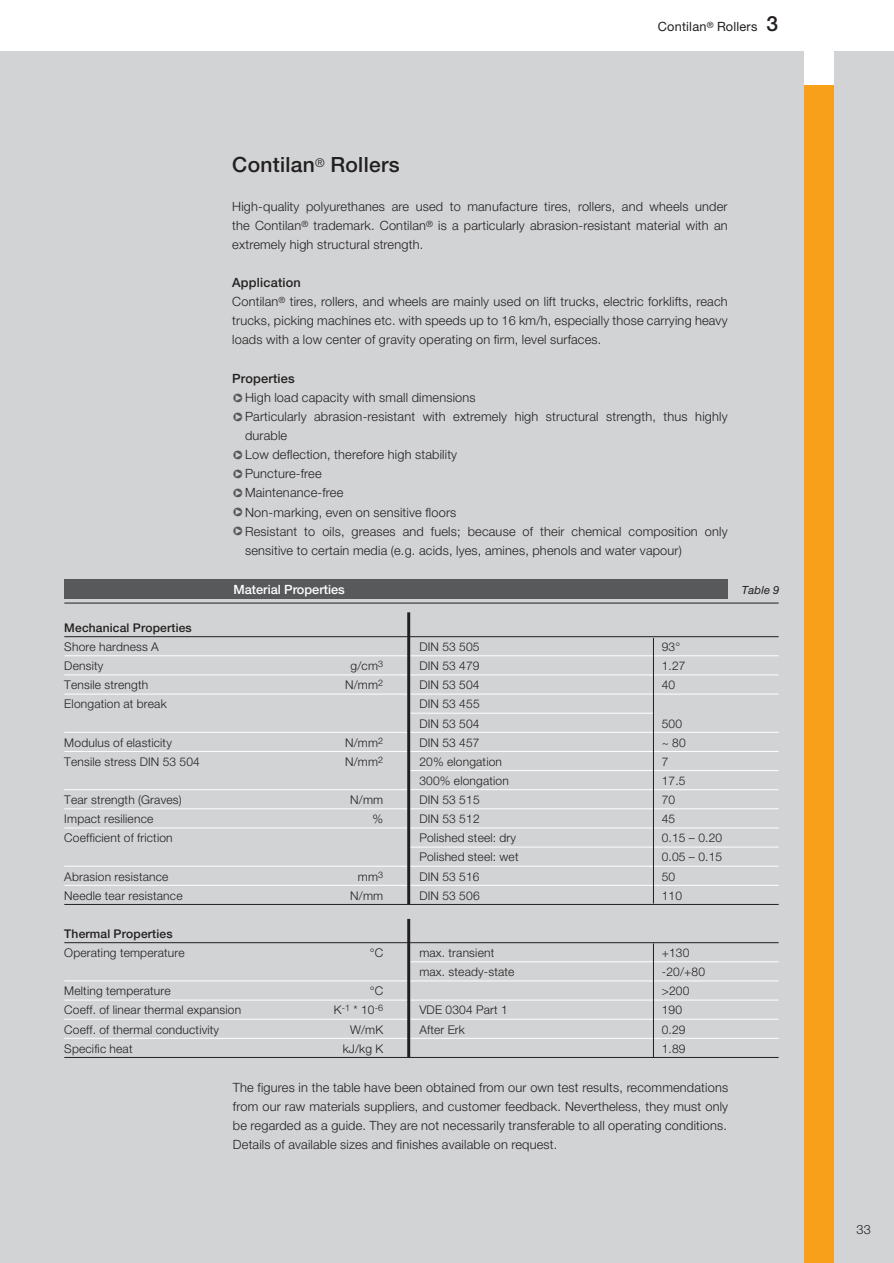
<style>
.page{position:relative;width:894px;height:1263px;background:#fff}
.page>*{position:absolute;margin:0;border:0;box-sizing:border-box;transform-origin:0 0}
.t1{font:500 21px "Helvetica Neue";letter-spacing:.015em;color:#231f20}
.t2{font:300 12.75px/19.2px "Helvetica Neue";letter-spacing:.015em;color:#231f20}
.t3{font:500 12.75px "Helvetica Neue";color:#fff}
.t4{font:12.75px "Helvetica Neue";letter-spacing:.015em;color:#231f20}
.t5{font:500 12.75px "Helvetica Neue";letter-spacing:.015em;color:#231f20}
.t6{font:300 12px/19.2px "Helvetica Neue";letter-spacing:.015em;color:#231f20}
.t7{font:500 12px "Helvetica Neue";letter-spacing:.015em;color:#231f20}
.t8{font:italic 11.25px "Helvetica Neue";letter-spacing:.015em;color:#231f20}
.s1{font-weight:500;font-size:21px}
.s2{font-weight:500}
.s3{color:#58595b}
</style>
<div class="page">
<div style="left:0;top:51px;width:894px;height:1212px;background:#d1d3d4"></div>
<div style="left:804px;top:0;width:30px;height:1263px;background:#fff"></div>
<div style="left:804px;top:85px;width:30px;height:1178px;background:#f9a01b"></div>
<hr style="left:64px;top:636px;width:715px;height:1px;background:#231f20">
<hr style="left:64px;top:656px;width:715px;height:1px;background:#fff">
<hr style="left:64px;top:675px;width:715px;height:1px;background:#fff">
<hr style="left:64px;top:694px;width:715px;height:1px;background:#fff">
<hr style="left:409px;top:713px;width:244px;height:1px;background:#fff">
<hr style="left:64px;top:732px;width:715px;height:1px;background:#fff">
<hr style="left:64px;top:751px;width:715px;height:1px;background:#fff">
<hr style="left:408px;top:770px;width:371px;height:1px;background:#fff">
<hr style="left:64px;top:789px;width:715px;height:1px;background:#fff">
<hr style="left:64px;top:809px;width:715px;height:1px;background:#fff">
<hr style="left:64px;top:828px;width:715px;height:1px;background:#fff">
<hr style="left:409px;top:847px;width:370px;height:1px;background:#fff">
<hr style="left:64px;top:866px;width:715px;height:1px;background:#fff">
<hr style="left:64px;top:885px;width:715px;height:1px;background:#fff">
<hr style="left:64px;top:904px;width:715px;height:1px;background:#231f20">
<hr style="left:64px;top:942px;width:715px;height:1px;background:#231f20">
<hr style="left:409px;top:962px;width:370px;height:1px;background:#fff">
<hr style="left:64px;top:981px;width:715px;height:1px;background:#fff">
<hr style="left:64px;top:1000px;width:715px;height:1px;background:#fff">
<hr style="left:64px;top:1019px;width:715px;height:1px;background:#fff">
<hr style="left:64px;top:1038px;width:715px;height:1px;background:#fff">
<hr style="left:64px;top:1057px;width:715px;height:1px;background:#231f20">
<hr style="left:407px;top:919px;width:3px;height:138px;background:#231f20">
<hr style="left:407px;top:612px;width:3px;height:292px;background:#231f20">
<hr style="left:653px;top:943px;width:1px;height:115px;background:#231f20">
<hr style="left:653px;top:638px;width:1px;height:266px;background:#231f20">
<div style="left:64px;top:580px;width:664px;height:19px;background:#58595b"></div>
<hr style="left:64px;top:603px;width:715px;height:1px;background:#231f20">
<p class="t4" style="left:658px;top:22px;width:122px">Contilan<sup>®</sup> Rollers <span class="s1">3</span></p>
<h1 class="t1" style="left:232px;top:157px;width:169px">Contilan<sup>®</sup> Rollers</h1>
<p class="t2" style="left:232px;top:198px;width:497px;text-align:justify">High-quality polyurethanes are used to manufacture tires, rollers, and wheels under the Contilan<sup>®</sup> trademark. Contilan<sup>®</sup> is a particularly abrasion-resistant material with an extremely high structural strength.</p>
<p class="t2" style="left:232px;top:274px;width:497px"><span class="s2">Application<br></span>Contilan<sup>®</sup> tires, rollers, and wheels are mainly used on lift trucks, electric forklifts, reach trucks, picking machines etc. with speeds up to 16 km/h, especially those carrying heavy loads with a low center of gravity operating on firm, level surfaces.</p>
<p class="t5" style="left:232px;top:374px;width:64px">Properties</p>
<p class="t2" style="left:232px;top:389px;width:245px"><span class="s3">❑</span>High load capacity with small dimensions</p>
<p class="t2" style="left:245px;top:408px;width:484px;text-indent:-13px"><span class="s3">❑</span>Particularly abrasion-resistant with extremely high structural strength, thus highly durable</p>
<p class="t2" style="left:232px;top:446px;width:226px"><span class="s3">❑</span>Low deflection, therefore high stability</p>
<p class="t2" style="left:232px;top:465px;width:91px"><span class="s3">❑</span>Puncture-free</p>
<p class="t2" style="left:232px;top:484px;width:113px"><span class="s3">❑</span>Maintenance-free</p>
<p class="t2" style="left:232px;top:504px;width:226px"><span class="s3">❑</span>Non-marking, even on sensitive floors</p>
<p class="t2" style="left:245px;top:523px;width:484px;text-indent:-13px"><span class="s3">❑</span>Resistant to oils, greases and fuels; because of their chemical composition only sensitive to certain media (e.g. acids, lyes, amines, phenols and water vapour)</p>
<p class="t3" style="left:234px;top:584px;width:113px">Material Properties</p>
<p class="t8" style="left:742px;top:586px;width:39px">Table 9</p>
<p class="t7" style="left:64px;top:623px;width:129px">Mechanical Properties</p>
<p class="t6" style="left:64px;top:638px;width:96px">Shore hardness A</p>
<p class="t6" style="left:419px;top:638px;width:62px">DIN 53 505</p>
<p class="t6" style="left:662px;top:638px;width:20px">93°</p>
<p class="t6" style="left:64px;top:657px;width:41px">Density</p>
<p class="t6" style="left:351px;top:657px;width:34px">g/cm<sup>3</sup></p>
<p class="t6" style="left:419px;top:657px;width:62px">DIN 53 479</p>
<p class="t6" style="left:662px;top:657px;width:25px">1.27</p>
<p class="t6" style="left:64px;top:677px;width:85px">Tensile strength</p>
<p class="t6" style="left:345px;top:677px;width:40px">N/mm<sup>2</sup></p>
<p class="t6" style="left:419px;top:677px;width:62px">DIN 53 504</p>
<p class="t6" style="left:662px;top:677px;width:15px">40</p>
<p class="t6" style="left:64px;top:696px;width:104px">Elongation at break</p>
<p class="t6" style="left:419px;top:696px;width:62px">DIN 53 455<br>DIN 53 504</p>
<p class="t6" style="left:662px;top:715px;width:22px">500</p>
<p class="t6" style="left:64px;top:734px;width:109px">Modulus of elasticity</p>
<p class="t6" style="left:345px;top:734px;width:40px">N/mm<sup>2</sup></p>
<p class="t6" style="left:419px;top:734px;width:62px">DIN 53 457</p>
<p class="t6" style="left:662px;top:734px;width:26px">~ 80</p>
<p class="t6" style="left:64px;top:753px;width:137px">Tensile stress DIN 53 504</p>
<p class="t6" style="left:345px;top:753px;width:40px">N/mm<sup>2</sup></p>
<p class="t6" style="left:419px;top:753px;width:84px">20% elongation</p>
<p class="t6" style="left:662px;top:753px;width:8px">7</p>
<p class="t6" style="left:419px;top:772px;width:91px">300% elongation</p>
<p class="t6" style="left:662px;top:772px;width:25px">17.5</p>
<p class="t6" style="left:64px;top:791px;width:119px">Tear strength (Graves)</p>
<p class="t6" style="left:350px;top:791px;width:34px">N/mm</p>
<p class="t6" style="left:419px;top:791px;width:62px">DIN 53 515</p>
<p class="t6" style="left:662px;top:791px;width:15px">70</p>
<p class="t6" style="left:64px;top:810px;width:90px">Impact resilience</p>
<p class="t6" style="left:373px;top:810px;width:12px">%</p>
<p class="t6" style="left:419px;top:810px;width:62px">DIN 53 512</p>
<p class="t6" style="left:662px;top:810px;width:15px">45</p>
<p class="t6" style="left:64px;top:830px;width:110px">Coefficient of friction</p>
<p class="t6" style="left:419px;top:830px;width:98px">Polished steel: dry</p>
<p class="t6" style="left:662px;top:830px;width:62px">0.15 – 0.20</p>
<p class="t6" style="left:419px;top:849px;width:101px">Polished steel: wet</p>
<p class="t6" style="left:662px;top:849px;width:62px">0.05 – 0.15</p>
<p class="t6" style="left:64px;top:868px;width:106px">Abrasion resistance</p>
<p class="t6" style="left:358px;top:868px;width:27px">mm<sup>3</sup></p>
<p class="t6" style="left:419px;top:868px;width:62px">DIN 53 516</p>
<p class="t6" style="left:662px;top:868px;width:15px">50</p>
<p class="t6" style="left:64px;top:887px;width:120px">Needle tear resistance</p>
<p class="t6" style="left:350px;top:887px;width:34px">N/mm</p>
<p class="t6" style="left:419px;top:887px;width:62px">DIN 53 506</p>
<p class="t6" style="left:662px;top:887px;width:22px">110</p>
<p class="t7" style="left:64px;top:929px;width:110px">Thermal Properties</p>
<p class="t6" style="left:64px;top:944px;width:122px">Operating temperature</p>
<p class="t6" style="left:370px;top:944px;width:15px">°C</p>
<p class="t6" style="left:419px;top:944px;width:76px">max. transient</p>
<p class="t6" style="left:662px;top:944px;width:29px">+130</p>
<p class="t6" style="left:419px;top:963px;width:97px">max. steady-state</p>
<p class="t6" style="left:662px;top:963px;width:45px">-20/+80</p>
<p class="t6" style="left:64px;top:983px;width:108px">Melting temperature</p>
<p class="t6" style="left:370px;top:983px;width:15px">°C</p>
<p class="t6" style="left:662px;top:983px;width:29px">&gt;200</p>
<p class="t6" style="left:64px;top:1002px;width:178px">Coeff. of linear thermal expansion</p>
<p class="t6" style="left:334px;top:1002px;width:51px">K<sup>-1</sup> * 10<sup>-6</sup></p>
<p class="t6" style="left:419px;top:1002px;width:90px">VDE 0304 Part 1</p>
<p class="t6" style="left:662px;top:1002px;width:22px">190</p>
<p class="t6" style="left:64px;top:1021px;width:156px">Coeff. of thermal conductivity</p>
<p class="t6" style="left:350px;top:1021px;width:35px">W/mK</p>
<p class="t6" style="left:419px;top:1021px;width:47px">After Erk</p>
<p class="t6" style="left:662px;top:1021px;width:25px">0.29</p>
<p class="t6" style="left:64px;top:1040px;width:70px">Specific heat</p>
<p class="t6" style="left:343px;top:1040px;width:42px">kJ/kg K</p>
<p class="t6" style="left:662px;top:1040px;width:25px">1.89</p>
<p class="t2" style="left:233px;top:1079px;width:497px;text-align:justify">The figures in the table have been obtained from our own test results, recommendations from our raw materials suppliers, and customer feedback. Nevertheless, they must only be regarded as a guide. They are not necessarily transferable to all operating conditions.<br>Details of available sizes and finishes available on request.</p>
<p class="t2" style="left:857px;top:1221px;width:16px">33</p>
</div>
